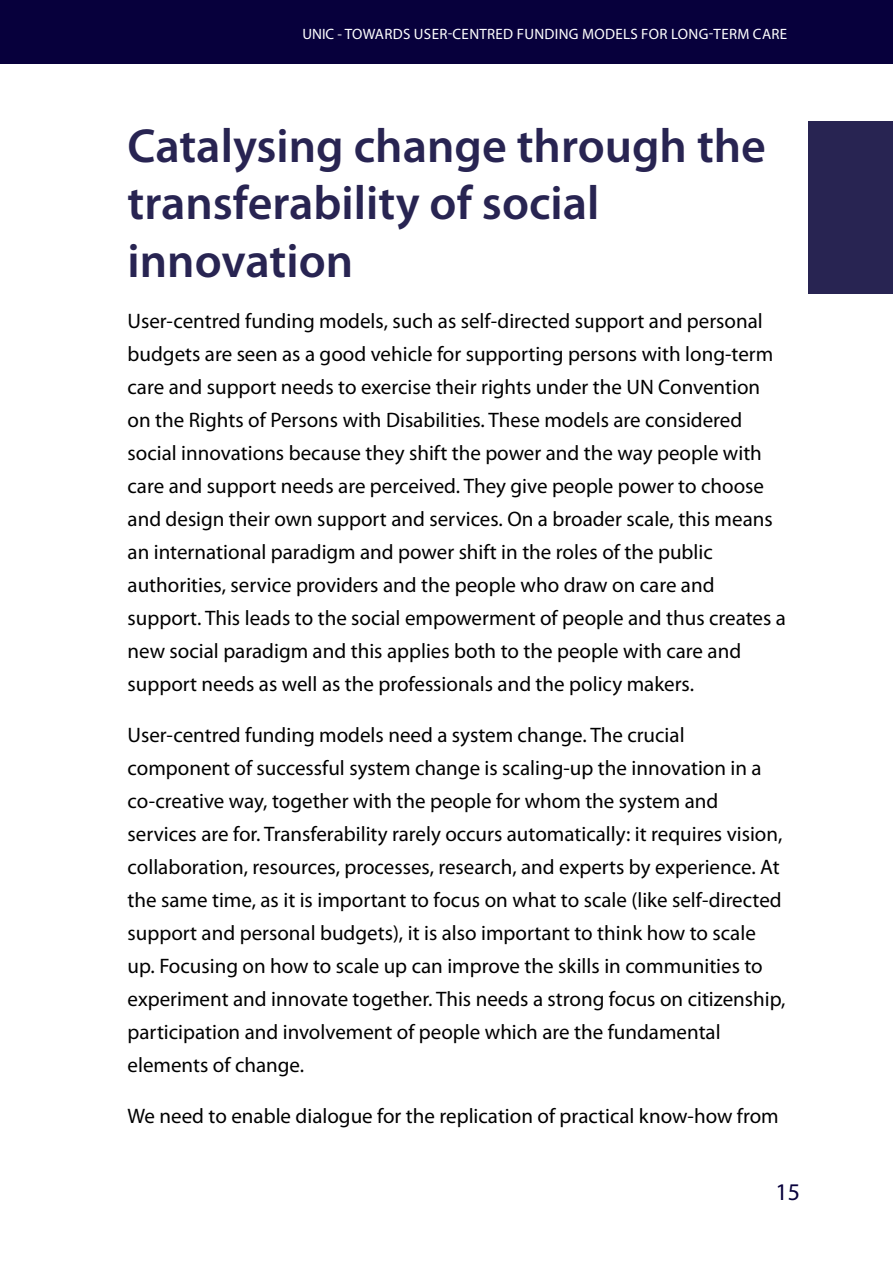
<style>
.page{position:relative;width:893px;height:1263px;background:#fff}
.page>*{position:absolute;margin:0;border:0;box-sizing:border-box;transform-origin:0 0}
.t1{font:600 48px/57.6px "Myriad Pro";color:#282452}
.t2{font:24px "Myriad Pro";color:#07003c}
.t3{font:21px/33px "Myriad Pro";color:#000}
.t4{font:15px "Myriad Pro";letter-spacing:.02em;color:#fff}
</style>
<div class="page">
<div style="left:0;top:0;width:893px;height:64px;background:#07003c"></div>
<div style="left:808px;top:121px;width:85px;height:173px;background:#282452"></div>
<p class="t4" style="left:302px;top:27px;width:486px">UNIC - TOWARDS USER-CENTRED FUNDING MODELS FOR LONG-TERM CARE</p>
<h1 class="t1" style="left:128px;top:121px;width:640px">Catalysing change through the transferability of social innovation</h1>
<p class="t3" style="left:128px;top:306px;width:660px">User-centred funding models, such as self-directed support and personal budgets are seen as a good vehicle for supporting persons with long-term care and support needs to exercise their rights under the UN Convention on the Rights of Persons with Disabilities. These models are considered social innovations because they shift the power and the way people with care and support needs are perceived. They give people power to choose and design their own support and services. On a broader scale, this means an international paradigm and power shift in the roles of the public authorities, service providers and the people who draw on care and support. This leads to the social empowerment of people and thus creates a new social paradigm and this applies both to the people with care and support needs as well as the professionals and the policy makers.</p>
<p class="t3" style="left:128px;top:720px;width:659px">User-centred funding models need a system change. The crucial component of successful system change is scaling-up the innovation in a co-creative way, together with the people for whom the system and services are for. Transferability rarely occurs automatically: it requires vision, collaboration, resources, processes, research, and experts by experience. At the same time, as it is important to focus on what to scale (like self-directed support and personal budgets), it is also important to think how to scale up. Focusing on how to scale up can improve the skills in communities to experiment and innovate together. This needs a strong focus on citizenship, participation and involvement of people which are the fundamental elements of change.</p>
<p class="t3" style="left:128px;top:1101px;width:653px">We need to enable dialogue for the replication of practical know-how from</p>
<p class="t2" style="left:776px;top:1182px;width:26px">15</p>
</div>
